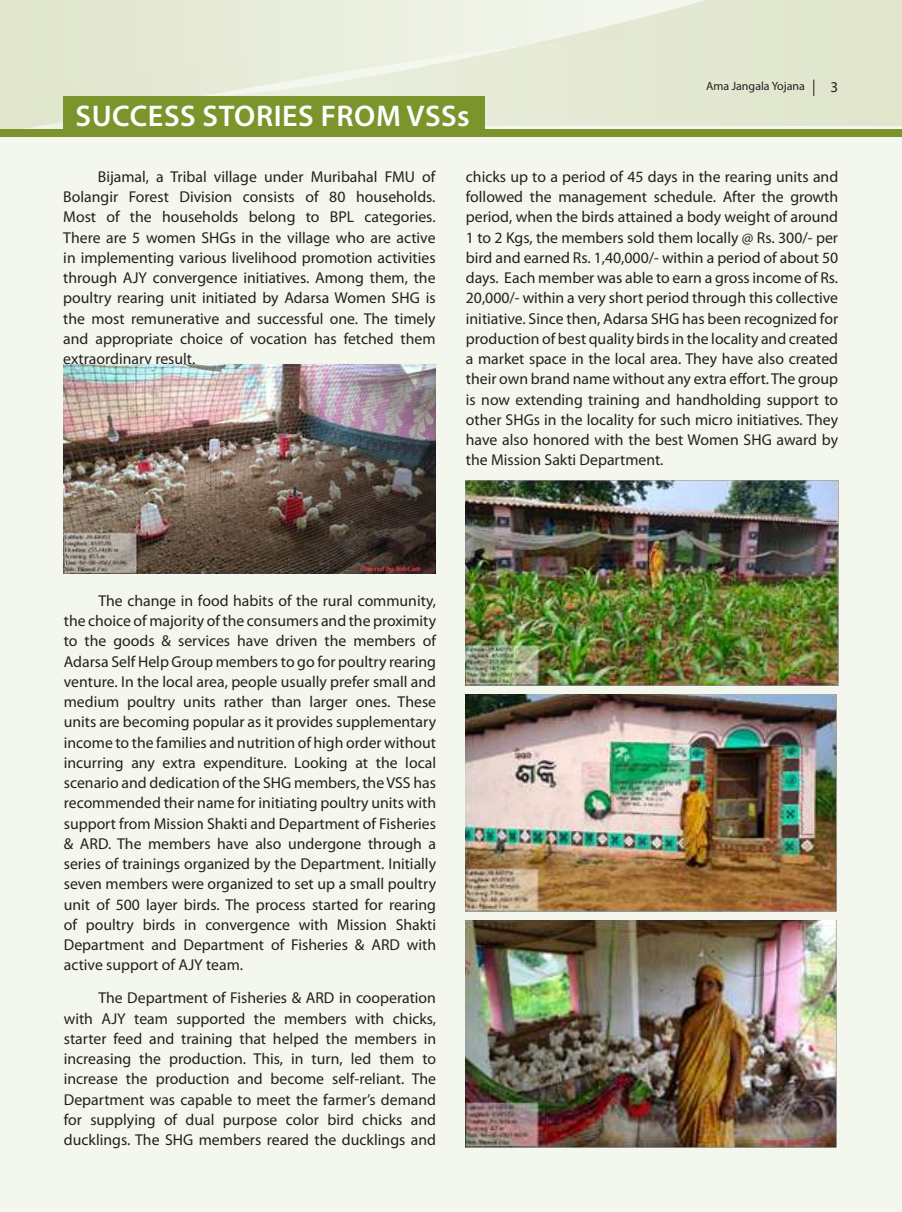
<style>
.page{position:relative;width:902px;height:1212px;background:#fff}
.page>*{position:absolute;margin:0;border:0;box-sizing:border-box;transform-origin:0 0}
.t1{font:600 30px "Myriad Pro";letter-spacing:.02em;color:#fff}
.t2{font:15.75px/20.2px "Myriad Pro";color:#231f20;text-align:justify}
.t3{font:15px "Myriad Pro";color:#231f20}
.t4{font:12px "Myriad Pro";color:#231f20}
</style>
<div class="page">
<div style="left:0;top:0;width:901px;height:1212px;background:#f4f7ee"></div>
<svg style="left:0;top:0;width:901px;height:130px;fill:#e4e9d4"></svg>
<svg style="left:813px;top:80px;width:1px;height:16px"></svg>
<div style="left:0;top:130px;width:901px;height:7px;background:#7c942c"></div>
<div style="left:63px;top:96px;width:421px;height:41px;background:#7c942c"></div>
<img style="left:64px;top:364px;width:371px;height:210px">
<img style="left:465px;top:480px;width:373px;height:206px">
<img style="left:466px;top:694px;width:370px;height:218px">
<img style="left:466px;top:920px;width:370px;height:228px">
<h1 class="t1" style="left:75px;top:97px;width:395px">SUCCESS STORIES FROM VSSs</h1>
<p class="t4" style="left:706px;top:78px;width:100px">Ama Jangala Yojana</p>
<p class="t3" style="left:830px;top:78px;width:9px">3</p>
<p class="t2" style="left:63px;top:166px;width:374px;text-indent:34px">Bijamal, a Tribal village under Muribahal FMU of Bolangir Forest Division consists of 80 households.<br>Most of the households belong to BPL categories.<br>There are 5 women SHGs in the village who are active in implementing various livelihood promotion activities through AJY convergence initiatives. Among them, the poultry rearing unit initiated by Adarsa Women SHG is the most remunerative and successful one. The timely and appropriate choice of vocation has fetched them extraordinary result.</p>
<p class="t2" style="left:466px;top:166px;width:374px">chicks up to a period of 45 days in the rearing units and followed the management schedule. After the growth period, when the birds attained a body weight of around 1 to 2 Kgs, the members sold them locally @ Rs. 300/- per bird and earned Rs. 1,40,000/- within a period of about 50 days. Each member was able to earn a gross income of Rs.<br>20,000/- within a very short period through this collective initiative. Since then, Adarsa SHG has been recognized for production of best quality birds in the locality and created a market space in the local area. They have also created their own brand name without any extra effort. The group is now extending training and handholding support to other SHGs in the locality for such micro initiatives. They have also honored with the best Women SHG award by the Mission Sakti Department.</p>
<p class="t2" style="left:64px;top:590px;width:374px;text-indent:34px">The change in food habits of the rural community, the choice of majority of the consumers and the proximity to the goods &amp; services have driven the members of Adarsa Self Help Group members to go for poultry rearing venture. In the local area, people usually prefer small and medium poultry units rather than larger ones. These units are becoming popular as it provides supplementary income to the families and nutrition of high order without incurring any extra expenditure. Looking at the local scenario and dedication of the SHG members, the VSS has recommended their name for initiating poultry units with support from Mission Shakti and Department of Fisheries &amp; ARD. The members have also undergone through a series of trainings organized by the Department. Initially seven members were organized to set up a small poultry unit of 500 layer birds. The process started for rearing of poultry birds in convergence with Mission Shakti Department and Department of Fisheries &amp; ARD with active support of AJY team.</p>
<p class="t2" style="left:64px;top:988px;width:374px;text-indent:34px">The Department of Fisheries &amp; ARD in cooperation with AJY team supported the members with chicks, starter feed and training that helped the members in increasing the production. This, in turn, led them to increase the production and become self-reliant. The Department was capable to meet the farmer’s demand for supplying of dual purpose color bird chicks and ducklings. The SHG members reared the ducklings and</p>
</div>
